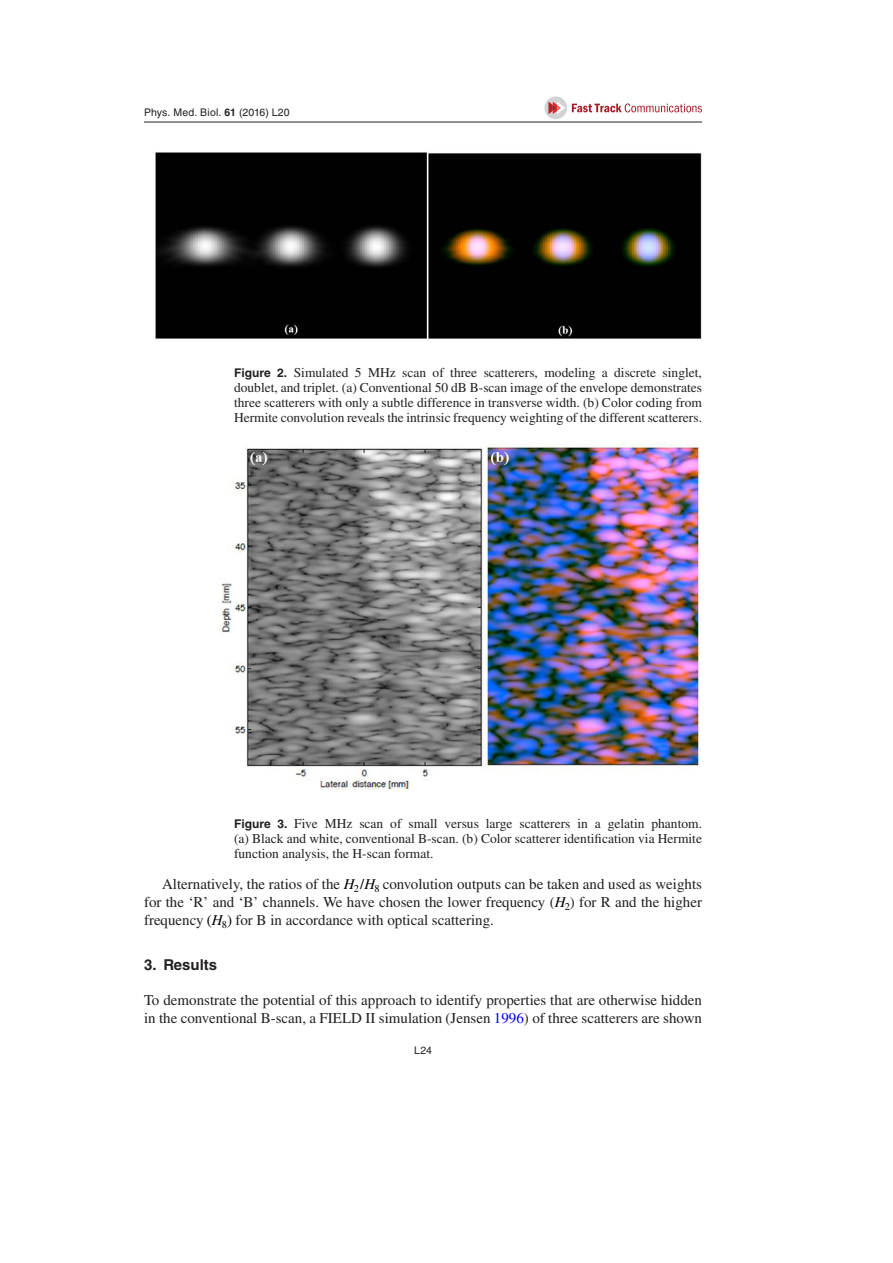
<style>
.page{position:relative;width:893px;height:1263px;background:#fff}
.page>*{position:absolute;margin:0;border:0;box-sizing:border-box;transform-origin:0 0}
.t1{font:15px/18px "Times LT Std";color:#231f20;text-align:justify}
.t2{font:700 15px "Helvetica LT Std";color:#231f20}
.t3{font:13.5px/15px "Times LT Std";color:#231f20;text-align:justify}
.t4{font:10.5px "Helvetica LT Std";letter-spacing:.02em;color:#231f20}
.t5{font:10.5px "Times LT Std";color:#000}
.s1{font-family:"Helvetica";font-weight:700}
.s2{font-family:"Helvetica"}
.s3{font-family:"Helvetica LT Std";font-weight:700;font-size:12px}
.s4{font-family:"STIX General";color:#000}
.s5{font-family:"STIX General"}
.s6{font-style:italic;color:#000}
.s7{color:#00f}
</style>
<div class="page">
<hr style="left:144px;top:122px;width:558px;height:1px;background:#231f20">
<svg style="left:572px;top:103px;width:130px;height:9px"></svg>
<div style="left:544px;top:96px;width:23px;height:23px;background:#d1d2d4;border-radius:50%"></div>
<svg style="left:548px;top:102px;width:17px;height:12px"></svg>
<img style="left:155px;top:152px;width:547px;height:187px">
<img style="left:220px;top:442px;width:480px;height:348px">
<p class="t4" style="left:144px;top:107px;width:147px">Phys. Med. Biol. <span class="s1">61</span> (<span class="s2">2016</span>) L20</p>
<p class="t3" style="left:234px;top:365px;width:470px"><span class="s3">Figure 2.</span> Simulated 5 MHz scan of three scatterers, modeling a discrete singlet, doublet, and triplet. (a) Conventional 50 dB B-scan image of the envelope demonstrates three scatterers with only a subtle difference in transverse width. (b) Color coding from Hermite convolution reveals the intrinsic frequency weighting of the different scatterers.</p>
<p class="t3" style="left:234px;top:816px;width:470px"><span class="s3">Figure 3.</span> Five MHz scan of small versus large scatterers in a gelatin phantom. (a) Black and white, conventional B-scan. (b) Color scatterer identification via Hermite function analysis, the H-scan format.</p>
<p class="t1" style="left:144px;top:875px;width:560px;text-indent:216px"><span class="s4">/</span> convolution outputs can be taken and used as weights for the <span class="s5">‘</span>R<span class="s5">’</span> and <span class="s5">‘</span>B<span class="s5">’</span> channels. We have chosen the lower frequency (<span class="s6">H</span><sub>2</sub>) for R and the higher frequency <span class="s4">(</span><span class="s6">H</span><sub>8</sub><span class="s4">)</span> for B in accordance with optical scattering.</p>
<p class="t2" style="left:144px;top:956px;width:75px">3. Results</p>
<p class="t1" style="left:144px;top:991px;width:560px">To demonstrate the potential of this approach to identify properties that are otherwise hidden in the conventional B-scan, a FIELD II simulation (Jensen <span class="s7">1996</span>) of three scatterers are shown</p>
<p class="t1" style="left:162px;top:875px;width:215px">Alternatively, the ratios of the <span class="s6">H H</span></p>
<p class="t5" style="left:354px;top:882px;width:7px">2</p>
<p class="t5" style="left:374px;top:882px;width:7px">8</p>
<p class="t4" style="left:414px;top:1044px;width:19px">L24</p>
</div>
